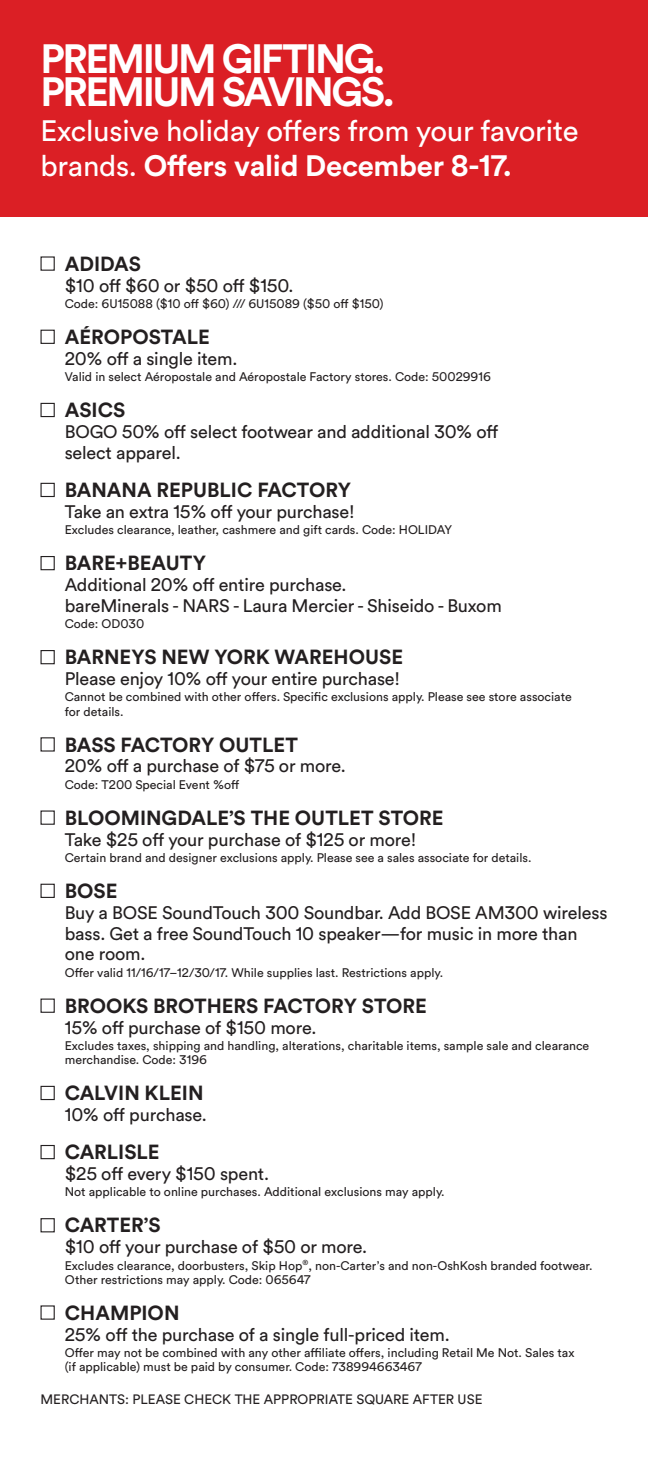
<style>
.page{position:relative;width:648px;height:1458px;background:#fff}
.page>*{position:absolute;margin:0;border:0;box-sizing:border-box;transform-origin:0 0}
.t1{font:700 40.5px/32.4px "Simon Circular";letter-spacing:-.06em;color:#fff}
.t2{font:29.25px/35.1px "Simon Circular";letter-spacing:-.01em;color:#fff}
.t3{font:700 20.25px "Simon Circular";color:#231f20}
.t4{font:18px/20.9px "Simon Circular";letter-spacing:-.01em;color:#231f20}
.t5{font:13.5px "Simon Circular";color:#231f20}
.t6{font:12.38px/14.2px "Simon Circular";color:#231f20}
.s1{font-weight:700}
</style>
<div class="page">
<div style="left:0;top:0;width:647px;height:216px;background:#db1f25"></div>
<div style="left:40px;top:256px;width:15px;height:15px;border:1px solid #231f20"></div>
<div style="left:40px;top:330px;width:15px;height:14px;border:1px solid #231f20"></div>
<div style="left:40px;top:403px;width:15px;height:14px;border:1px solid #231f20"></div>
<div style="left:40px;top:483px;width:15px;height:14px;border:1px solid #231f20"></div>
<div style="left:40px;top:556px;width:15px;height:14px;border:1px solid #231f20"></div>
<div style="left:40px;top:650px;width:15px;height:14px;border:1px solid #231f20"></div>
<div style="left:40px;top:737px;width:15px;height:15px;border:1px solid #231f20"></div>
<div style="left:40px;top:810px;width:15px;height:15px;border:1px solid #231f20"></div>
<div style="left:40px;top:884px;width:15px;height:14px;border:1px solid #231f20"></div>
<div style="left:40px;top:999px;width:15px;height:14px;border:1px solid #231f20"></div>
<div style="left:40px;top:1086px;width:15px;height:14px;border:1px solid #231f20"></div>
<div style="left:40px;top:1145px;width:15px;height:14px;border:1px solid #231f20"></div>
<div style="left:40px;top:1218px;width:15px;height:14px;border:1px solid #231f20"></div>
<div style="left:40px;top:1305px;width:15px;height:15px;border:1px solid #231f20"></div>
<h1 class="t1" style="left:40px;top:41px;width:356px">PREMIUM GIFTING.<br>PREMIUM SAVINGS.</h1>
<h2 class="t2" style="left:40px;top:112px;width:540px">Exclusive holiday offers from your favorite brands. <span class="s1">Offers valid December 8-17.</span></h2>
<h3 class="t3" style="left:65px;top:250px;width:78px">ADIDAS</h3>
<h3 class="t4" style="left:65px;top:274px;width:230px">$10 off $60 or $50 off $150.</h3>
<p class="t6" style="left:65px;top:296px;width:320px">Code: 6U15088 ($10 off $60) /// 6U15089 ($50 off $150)</p>
<h3 class="t3" style="left:65px;top:323px;width:147px">AÉROPOSTALE</h3>
<h3 class="t4" style="left:65px;top:347px;width:174px">20% off a single item.</h3>
<p class="t6" style="left:65px;top:369px;width:428px">Valid in select Aéropostale and Aéropostale Factory stores. Code: 50029916</p>
<h3 class="t3" style="left:65px;top:396px;width:62px">ASICS</h3>
<h3 class="t4" style="left:65px;top:420px;width:435px">BOGO 50% off select footwear and additional 30% off select apparel.</h3>
<h3 class="t3" style="left:65px;top:476px;width:288px">BANANA REPUBLIC FACTORY</h3>
<h3 class="t4" style="left:65px;top:500px;width:291px">Take an extra 15% off your purchase!</h3>
<p class="t6" style="left:65px;top:522px;width:389px">Excludes clearance, leather, cashmere and gift cards. Code: HOLIDAY</p>
<h3 class="t3" style="left:65px;top:549px;width:143px">BARE+BEAUTY</h3>
<h3 class="t4" style="left:65px;top:574px;width:438px">Additional 20% off entire purchase.<br>bareMinerals - NARS - Laura Mercier - Shiseido - Buxom</h3>
<p class="t6" style="left:65px;top:616px;width:81px">Code: OD030</p>
<h3 class="t3" style="left:65px;top:643px;width:340px">BARNEYS NEW YORK WAREHOUSE</h3>
<h3 class="t4" style="left:65px;top:668px;width:337px">Please enjoy 10% off your entire purchase!</h3>
<p class="t6" style="left:65px;top:689px;width:509px">Cannot be combined with other offers. Specific exclusions apply. Please see store associate for details.</p>
<h3 class="t3" style="left:65px;top:731px;width:235px">BASS FACTORY OUTLET</h3>
<h3 class="t4" style="left:65px;top:755px;width:283px">20% off a purchase of $75 or more.</h3>
<p class="t6" style="left:65px;top:777px;width:176px">Code: T200 Special Event %off</p>
<h3 class="t3" style="left:65px;top:804px;width:380px">BLOOMINGDALE’S THE OUTLET STORE</h3>
<h3 class="t4" style="left:65px;top:828px;width:353px">Take $25 off your purchase of $125 or more!</h3>
<p class="t6" style="left:65px;top:850px;width:468px">Certain brand and designer exclusions apply. Please see a sales associate for details.</p>
<h3 class="t3" style="left:65px;top:877px;width:54px">BOSE</h3>
<h3 class="t4" style="left:65px;top:901px;width:544px">Buy a BOSE SoundTouch 300 Soundbar. Add BOSE AM300 wireless bass. Get a free SoundTouch 10 speaker—for music in more than one room.</h3>
<p class="t6" style="left:65px;top:965px;width:380px">Offer valid 11/16/17–12/30/17. While supplies last. Restrictions apply.</p>
<h3 class="t3" style="left:65px;top:992px;width:364px">BROOKS BROTHERS FACTORY STORE</h3>
<h3 class="t4" style="left:65px;top:1016px;width:253px">15% off purchase of $150 more.</h3>
<p class="t6" style="left:65px;top:1038px;width:526px">Excludes taxes, shipping and handling, alterations, charitable items, sample sale and clearance merchandise. Code: 3196</p>
<h3 class="t3" style="left:65px;top:1079px;width:140px">CALVIN KLEIN</h3>
<h3 class="t4" style="left:65px;top:1103px;width:143px">10% off purchase.</h3>
<h3 class="t3" style="left:65px;top:1138px;width:96px">CARLISLE</h3>
<h3 class="t4" style="left:65px;top:1162px;width:206px">$25 off every $150 spent.</h3>
<p class="t6" style="left:65px;top:1184px;width:381px">Not applicable to online purchases. Additional exclusions may apply.</p>
<h3 class="t3" style="left:65px;top:1211px;width:97px">CARTER’S</h3>
<h3 class="t4" style="left:65px;top:1236px;width:304px">$10 off your purchase of $50 or more.</h3>
<p class="t6" style="left:65px;top:1258px;width:529px">Excludes clearance, doorbusters, Skip Hop<sup>®</sup>, non-Carter’s and non-OshKosh branded footwear.<br>Other restrictions may apply. Code: 065647</p>
<h3 class="t3" style="left:65px;top:1299px;width:116px">CHAMPION</h3>
<h3 class="t4" style="left:65px;top:1323px;width:386px">25% off the purchase of a single full-priced item.</h3>
<p class="t6" style="left:65px;top:1345px;width:511px">Offer may not be combined with any other affiliate offers, including Retail Me Not. Sales tax (if applicable) must be paid by consumer. Code: 738994663467</p>
<p class="t5" style="left:40px;top:1390px;width:444px">MERCHANTS: PLEASE CHECK THE APPROPRIATE SQUARE AFTER USE</p>
</div>
